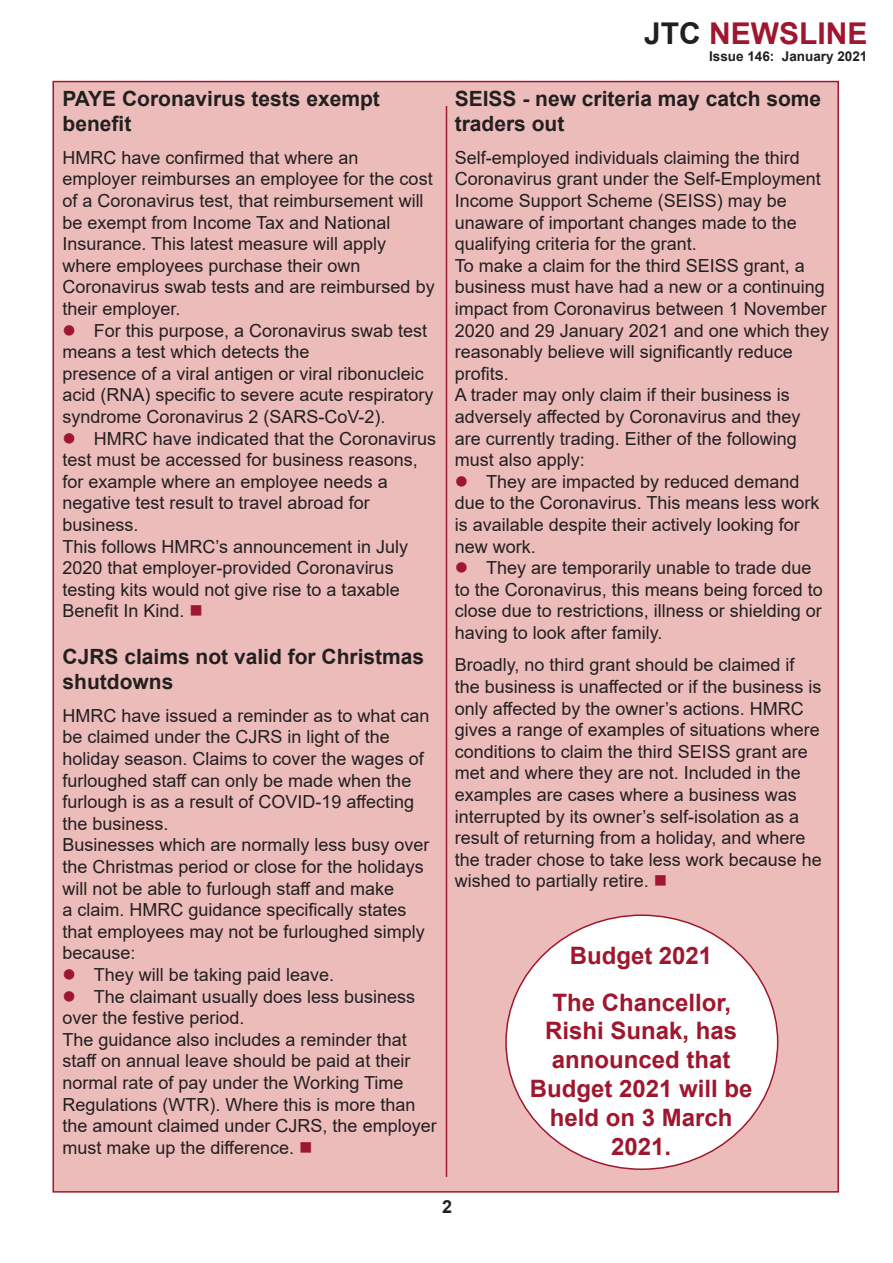
<style>
.page{position:relative;width:893px;height:1263px;background:#fff}
.page>*{position:absolute;margin:0;border:0;box-sizing:border-box;transform-origin:0 0}
.t1{font:700 30px "Arial";color:#9f172e}
.t2{font:700 24px/28.8px "Arial";color:#9f172e;text-align:center}
.t3{font:700 21px/25.2px "Arial";color:#231f20}
.t4{font:18px/21.6px "Arial";color:#231f20}
.t5{font:700 18px "Arial";color:#231f20}
.t6{font:700 13.5px "Arial";color:#231f20}
.s1{color:#9f172e}
.s2{color:#231f20}
</style>
<div class="page">
<div style="left:53px;top:82px;width:785px;height:1110px;background:#ecbcbb"></div>
<hr style="left:446px;top:106px;width:1px;height:1071px;background:#9f172e">
<div style="left:506px;top:915px;width:272px;height:254px;background:#fff;border-radius:50%"></div>
<p class="t3" style="left:63px;top:86px;width:319px">PAYE Coronavirus tests exempt</p>
<p class="t3" style="left:63px;top:112px;width:70px">benefit</p>
<p class="t4" style="left:63px;top:146px;width:298px">HMRC have confirmed that where an</p>
<p class="t4" style="left:63px;top:168px;width:372px">employer reimburses an employee for the cost of a Coronavirus test, that reimbursement will be exempt from Income Tax and National</p>
<p class="t4" style="left:63px;top:233px;width:325px">Insurance. This latest measure will apply where employees purchase their own</p>
<p class="t4" style="left:63px;top:276px;width:374px">Coronavirus swab tests and are reimbursed by their employer.</p>
<p class="t4" style="left:63px;top:319px;width:366px"><span class="s1">●</span> For this purpose, a Coronavirus swab test means a test which detects the</p>
<p class="t4" style="left:63px;top:362px;width:373px">presence of a viral antigen or viral ribonucleic acid (RNA) specific to severe acute respiratory syndrome Coronavirus 2 (SARS-CoV-2).</p>
<p class="t4" style="left:63px;top:427px;width:375px"><span class="s1">●</span> HMRC have indicated that the Coronavirus test must be accessed for business reasons, for example where an employee needs a</p>
<p class="t4" style="left:63px;top:492px;width:309px">negative test result to travel abroad for</p>
<p class="t4" style="left:63px;top:514px;width:78px">business.</p>
<p class="t4" style="left:63px;top:535px;width:347px">This follows HMRC’s announcement in July<br>2020 that employer-provided Coronavirus</p>
<p class="t4" style="left:63px;top:578px;width:339px">testing kits would not give rise to a taxable<br>Benefit In Kind. <span class="s1">■</span></p>
<p class="t3" style="left:63px;top:644px;width:363px">CJRS claims not valid for Christmas shutdowns</p>
<p class="t4" style="left:63px;top:704px;width:369px">HMRC have issued a reminder as to what can be claimed under the CJRS in light of the</p>
<p class="t4" style="left:63px;top:748px;width:363px">holiday season. Claims to cover the wages of furloughed staff can only be made when the furlough is as a result of COVID-19 affecting the business.</p>
<p class="t4" style="left:63px;top:834px;width:369px">Businesses which are normally less busy over the Christmas period or close for the holidays will not be able to furlough staff and make<br>a claim. HMRC guidance specifically states that employees may not be furloughed simply because:</p>
<p class="t4" style="left:63px;top:964px;width:273px"><span class="s1">●</span> They will be taking paid leave.</p>
<p class="t4" style="left:63px;top:985px;width:354px"><span class="s1">●</span> The claimant usually does less business over the festive period.</p>
<p class="t4" style="left:63px;top:1028px;width:376px">The guidance also includes a reminder that staff on annual leave should be paid at their normal rate of pay under the Working Time Regulations (WTR). Where this is more than the amount claimed under CJRS, the employer must make up the difference. <span class="s1">■</span></p>
<p class="t1" style="left:644px;top:13px;width:225px"><span class="s2">JTC</span> NEWSLINE</p>
<p class="t6" style="left:709px;top:46px;width:160px">Issue 146: January 2021</p>
<p class="t3" style="left:455px;top:86px;width:368px">SEISS - new criteria may catch some traders out</p>
<p class="t4" style="left:455px;top:146px;width:368px">Self-employed individuals claiming the third Coronavirus grant under the Self-Employment Income Support Scheme (SEISS) may be unaware of important changes made to the qualifying criteria for the grant.</p>
<p class="t4" style="left:455px;top:254px;width:376px">To make a claim for the third SEISS grant, a business must have had a new or a continuing impact from Coronavirus between 1 November 2020 and 29 January 2021 and one which they reasonably believe will significantly reduce profits.</p>
<p class="t4" style="left:455px;top:384px;width:337px">A trader may only claim if their business is</p>
<p class="t4" style="left:455px;top:406px;width:347px">adversely affected by Coronavirus and they are currently trading. Either of the following must also apply:</p>
<p class="t4" style="left:455px;top:470px;width:366px"><span class="s1">●</span> They are impacted by reduced demand due to the Coronavirus. This means less work is available despite their actively looking for new work.</p>
<p class="t4" style="left:455px;top:557px;width:370px"><span class="s1">●</span> They are temporarily unable to trade due to the Coronavirus, this means being forced to close due to restrictions, illness or shielding or having to look after family.</p>
<p class="t4" style="left:455px;top:654px;width:369px">Broadly, no third grant should be claimed if the business is unaffected or if the business is only affected by the owner’s actions. HMRC gives a range of examples of situations where conditions to claim the third SEISS grant are met and where they are not. Included in the examples are cases where a business was interrupted by its owner’s self-isolation as a result of returning from a holiday, and where the trader chose to take less work because he wished to partially retire. <span class="s1">■</span></p>
<p class="t2" style="left:570px;top:941px;width:144px">Budget 2021</p>
<p class="t2" style="left:552px;top:988px;width:180px">The Chancellor,</p>
<p class="t2" style="left:545px;top:1017px;width:194px">Rishi Sunak, has</p>
<p class="t2" style="left:530px;top:1045px;width:224px">announced that<br>Budget 2021 will be held on 3 March<br>2021.</p>
<p class="t5" style="left:442px;top:1194px;width:12px">2</p>
</div>
